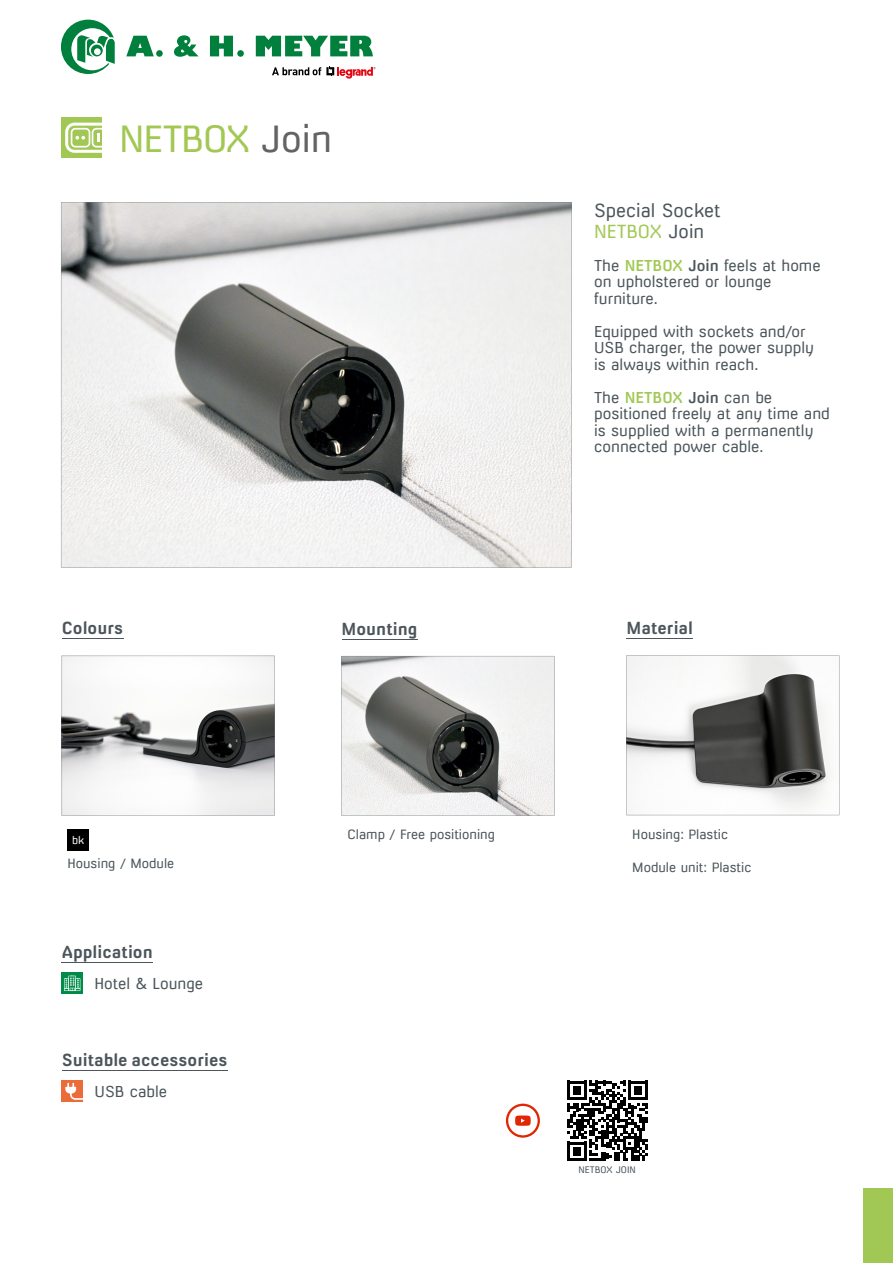
<style>
.page{position:relative;width:893px;height:1263px;background:#fff}
.page>*{position:absolute;margin:0;border:0;box-sizing:border-box;transform-origin:0 0}
.t1{font:36px "Milibus Lt";letter-spacing:-.025em;color:#a2c853}
.t2{font:18px/21px "Milibus Lt";color:#4b555a}
.t3{font:700 16.5px "Milibus Rg";color:#4b555a}
.t4{font:15px/16.5px "Milibus Lt";color:#4b555a}
.t5{font:12.75px "Milibus Lt";color:#4b555a}
.t6{font:10.5px "Milibus Lt";color:#fdfdfd}
.t7{font:9px "Milibus Lt";color:#4b555a}
.s1{color:#646363}
.s2{color:#a1c854}
.s3{font-family:"Milibus Sb";color:#a1c854}
.s4{font-family:"Milibus Sb"}
.s5{font-style:inherit}
</style>
<div class="page">
<div style="left:62px;top:117px;width:40px;height:40px;background:#a1c854"></div>
<svg style="left:65px;top:123px;width:37px;height:30px"></svg>
<hr style="left:62px;top:962px;width:91px;height:1px;background:#4b555a">
<hr style="left:62px;top:1070px;width:166px;height:1px;background:#4b555a">
<div style="left:863px;top:1188px;width:30px;height:75px;background:#a1c854"></div>
<svg style="left:272px;top:66px;width:104px;height:13px"></svg>
<svg style="left:61px;top:20px;width:54px;height:54px"></svg>
<svg style="left:126px;top:36px;width:37px;height:21px"></svg>
<svg style="left:174px;top:35px;width:25px;height:22px"></svg>
<svg style="left:210px;top:36px;width:34px;height:21px"></svg>
<svg style="left:256px;top:36px;width:117px;height:20px"></svg>
<svg style="left:62px;top:656px;width:213px;height:159px"></svg>
<hr style="left:62px;top:639px;width:61px;height:1px;background:#4b555a">
<svg style="left:341px;top:656px;width:213px;height:160px"></svg>
<hr style="left:342px;top:639px;width:75px;height:1px;background:#4b555a">
<svg style="left:626px;top:655px;width:213px;height:160px"></svg>
<hr style="left:626px;top:638px;width:67px;height:1px;background:#4b555a">
<svg style="left:61px;top:203px;width:511px;height:364px;fill:#eeeeed"></svg>
<div style="left:62px;top:972px;width:21px;height:21px;background:#008b49"></div>
<svg style="left:64px;top:975px;width:16px;height:16px"></svg>
<div style="left:67px;top:829px;width:22px;height:21px;background:#000"></div>
<svg style="left:506px;top:1103px;width:34px;height:35px"></svg>
<svg style="left:567px;top:1081px;width:81px;height:80px"></svg>
<div style="left:62px;top:1080px;width:21px;height:21px;background:#eb6b39"></div>
<svg style="left:65px;top:1083px;width:18px;height:17px"></svg>
<h1 class="t1" style="left:119px;top:117px;width:215px">NETBOX <span class="s1">Join</span></h1>
<p class="t2" style="left:594px;top:199px;width:128px">Special Socket<br><span class="s2">NETBOX</span> Join</p>
<p class="t4" style="left:594px;top:257px;width:228px">The <span class="s3">NETBOX</span> <span class="s4">Join</span> feels at home on upholstered or lounge furniture.</p>
<p class="t4" style="left:594px;top:323px;width:221px">Equipped with sockets and/or<br>USB charger, the power supply is always within reach.</p>
<p class="t4" style="left:594px;top:389px;width:237px">The <span class="s3">NETBOX</span> <span class="s4">Join</span> can be positioned freely at any time and is supplied with a permanently connected power cable.</p>
<p class="t3" style="left:62px;top:618px;width:63px">Colours</p>
<p class="t3" style="left:342px;top:618px;width:77px">Mounting</p>
<p class="t3" style="left:626px;top:618px;width:68px">Material</p>
<p class="t6" style="left:72px;top:833px;width:14px">bk</p>
<p class="t5" style="left:347px;top:827px;width:149px">Clamp / Free positioning</p>
<p class="t5" style="left:632px;top:827px;width:97px">Housing: Plastic</p>
<p class="t5" style="left:632px;top:860px;width:121px">Module unit: Plastic</p>
<p class="t5" style="left:68px;top:855px;width:108px">Housing / Module</p>
<p class="t3" style="left:62px;top:942px;width:93px">Application</p>
<p class="t4" style="left:94px;top:975px;width:110px">Hotel &amp; Lounge</p>
<p class="t3" style="left:62px;top:1050px;width:167px">Suitable accessories</p>
<p class="t4" style="left:95px;top:1083px;width:74px"><span class="s5">USB</span> cable</p>
<p class="t7" style="left:579px;top:1164px;width:59px">NETBOX JOIN</p>
</div>
